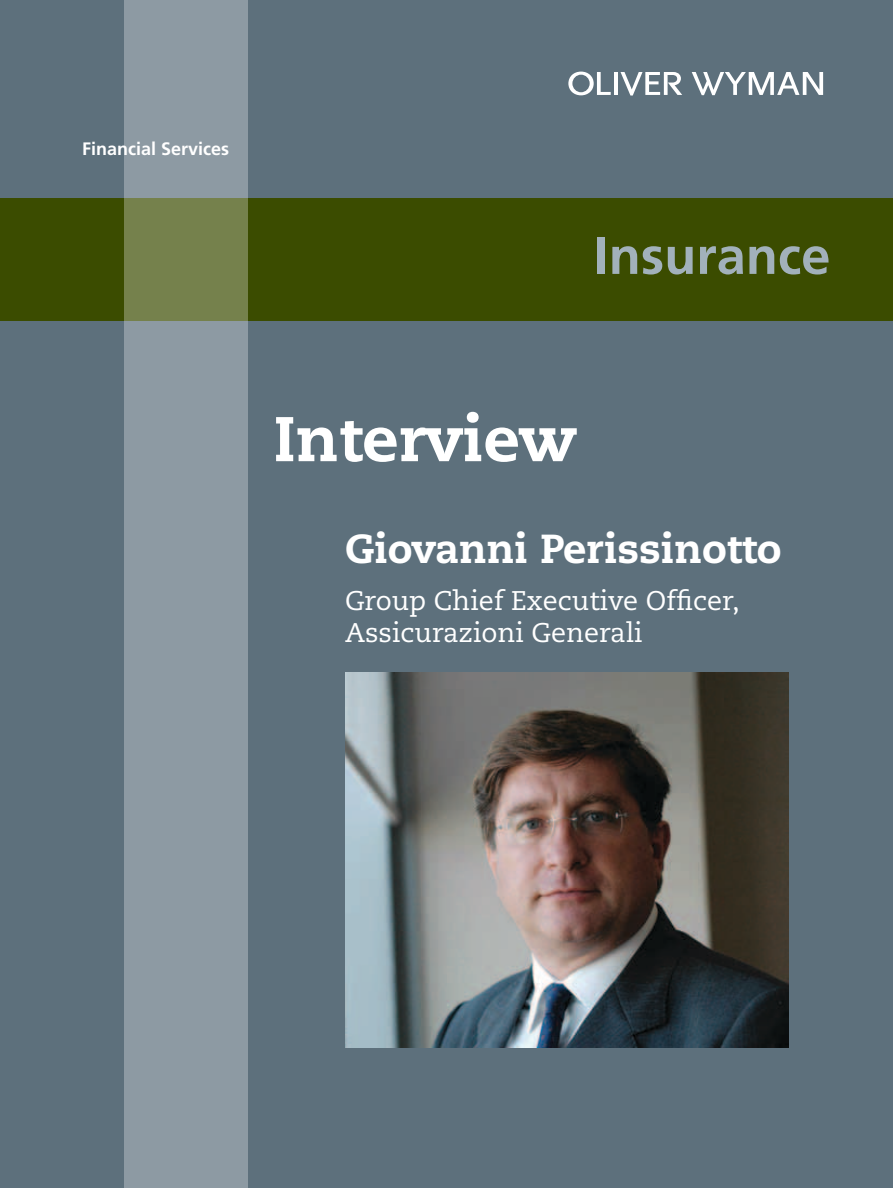
<style>
.page{position:relative;width:893px;height:1188px;background:#5d707c}
.page>*{position:absolute;margin:0;border:0;box-sizing:border-box;transform-origin:0 0}
.t1{font:800 63px "Caecilia LT Std";color:#fff}
.t2{font:700 52.5px "Frutiger LT Std";color:#a2b1bb}
.t3{font:800 40.5px "Caecilia LT Std";color:#fff}
.t4{font:27px/32.4px "Caecilia LT Std";color:#fff}
.t5{font:700 18px "Frutiger LT Std";color:#fff}
</style>
<div class="page">
<div style="left:0;top:198px;width:893px;height:123px;background:#3b4c00"></div>
<svg style="left:124px;top:0;width:123px;height:321px;fill:#8d9aa3"></svg>
<hr style="left:614px;top:72px;width:4px;height:23px;background:#fff">
<svg style="left:568px;top:72px;width:43px;height:23px"></svg>
<svg style="left:620px;top:72px;width:62px;height:24px"></svg>
<svg style="left:692px;top:72px;width:131px;height:23px"></svg>
<div style="left:124px;top:321px;width:123px;height:867px;background:#8d9aa3"></div>
<img style="left:345px;top:673px;width:443px;height:374px">
<p class="t5" style="left:82px;top:138px;width:149px">Financial Services</p>
<h2 class="t2" style="left:594px;top:225px;width:238px">Insurance</h2>
<h1 class="t1" style="left:274px;top:400px;width:305px">Interview</h1>
<h3 class="t3" style="left:345px;top:523px;width:438px">Giovanni Perissinotto</h3>
<p class="t4" style="left:345px;top:585px;width:396px">Group Chief Executive Officer,<br>Assicurazioni Generali</p>
</div>
